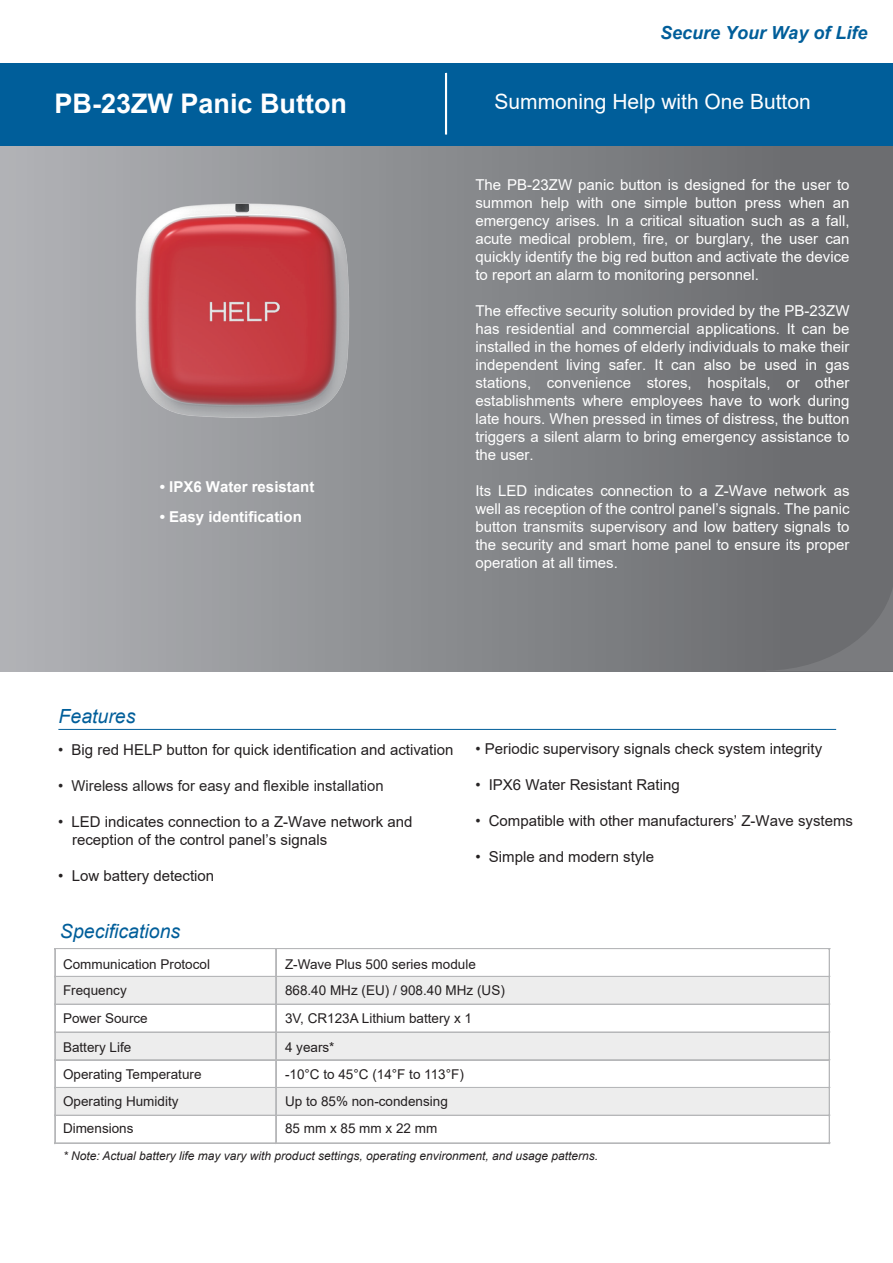
<style>
.page{position:relative;width:893px;height:1263px;background:#fff}
.page>*{position:absolute;margin:0;border:0;box-sizing:border-box;transform-origin:0 0}
.t1{font:700 27px "Arial";color:#fff}
.t2{font:21px "Arial";color:#fff}
.t3{font:italic 19.5px "Arial";color:#005e9a}
.t4{font:italic 700 18px "Arial";color:#005e9a}
.t5{font:15px/18px "Arial";color:#fff;text-align:justify}
.t6{font:15px/18px "Arial";color:#231f20}
.t7{font:15px "Arial";color:#282526}
.t8{font:700 15px "Arial";color:#fff}
.t9{font:13.5px/27px "Arial";color:#231f20}
.t10{font:italic 12px "Arial";color:#231f20}
.s1{color:#282526}
</style>
<div class="page">
<div style="left:0;top:145px;width:893px;height:526px;background:linear-gradient(to right,#b0b2b5,#656669)"></div>
<svg style="left:766px;top:575px;width:127px;height:96px;background:#6f7073"></svg>
<div style="left:0;top:63px;width:893px;height:83px;background:#005e9a"></div>
<hr style="left:58px;top:729px;width:778px;height:1px;background:#005e9a">
<hr style="left:445px;top:73px;width:2px;height:62px;background:#fff">
<hr style="left:55px;top:948px;width:221px;height:1px;background:#b6b7b9">
<hr style="left:276px;top:948px;width:553px;height:1px;background:#b6b7b9">
<div style="left:55px;top:977px;width:8px;height:27px;background:#ededed"></div>
<div style="left:268px;top:977px;width:8px;height:27px;background:#ededed"></div>
<div style="left:63px;top:977px;width:205px;height:27px;background:#ededed"></div>
<div style="left:276px;top:977px;width:8px;height:27px;background:#ededed"></div>
<div style="left:821px;top:977px;width:8px;height:27px;background:#ededed"></div>
<div style="left:284px;top:977px;width:537px;height:27px;background:#ededed"></div>
<hr style="left:55px;top:976px;width:221px;height:1px;background:#b6b7b9">
<hr style="left:276px;top:976px;width:553px;height:1px;background:#b6b7b9">
<hr style="left:55px;top:1004px;width:221px;height:1px;background:#b6b7b9">
<hr style="left:276px;top:1004px;width:553px;height:1px;background:#b6b7b9">
<div style="left:55px;top:1033px;width:8px;height:27px;background:#ededed"></div>
<div style="left:268px;top:1033px;width:8px;height:27px;background:#ededed"></div>
<div style="left:63px;top:1033px;width:205px;height:27px;background:#ededed"></div>
<div style="left:276px;top:1033px;width:8px;height:27px;background:#ededed"></div>
<div style="left:821px;top:1033px;width:8px;height:27px;background:#ededed"></div>
<div style="left:284px;top:1033px;width:537px;height:27px;background:#ededed"></div>
<hr style="left:55px;top:1032px;width:221px;height:1px;background:#b6b7b9">
<hr style="left:276px;top:1032px;width:553px;height:1px;background:#b6b7b9">
<hr style="left:55px;top:1060px;width:221px;height:1px;background:#b6b7b9">
<hr style="left:55px;top:1059px;width:221px;height:1px;background:#b6b7b9">
<hr style="left:276px;top:1060px;width:553px;height:1px;background:#b6b7b9">
<hr style="left:276px;top:1059px;width:553px;height:1px;background:#b6b7b9">
<div style="left:55px;top:1088px;width:8px;height:27px;background:#ededed"></div>
<div style="left:268px;top:1088px;width:8px;height:27px;background:#ededed"></div>
<div style="left:63px;top:1088px;width:205px;height:27px;background:#ededed"></div>
<div style="left:276px;top:1088px;width:8px;height:27px;background:#ededed"></div>
<div style="left:821px;top:1088px;width:8px;height:27px;background:#ededed"></div>
<div style="left:284px;top:1088px;width:537px;height:27px;background:#ededed"></div>
<hr style="left:55px;top:1087px;width:221px;height:1px;background:#b6b7b9">
<hr style="left:276px;top:1087px;width:553px;height:1px;background:#b6b7b9">
<hr style="left:55px;top:1115px;width:221px;height:1px;background:#b6b7b9">
<hr style="left:276px;top:1115px;width:553px;height:1px;background:#b6b7b9">
<svg style="left:54px;top:948px;width:2px;height:196px"></svg>
<hr style="left:55px;top:1143px;width:221px;height:1px;background:#b6b7b9">
<hr style="left:55px;top:1142px;width:221px;height:1px;background:#b6b7b9">
<svg style="left:275px;top:949px;width:2px;height:193px"></svg>
<hr style="left:276px;top:1143px;width:553px;height:1px;background:#b6b7b9">
<hr style="left:276px;top:1142px;width:553px;height:1px;background:#b6b7b9">
<svg style="left:829px;top:948px;width:1px;height:196px"></svg>
<img style="left:117px;top:189px;width:252px;height:242px">
<p class="t4" style="left:660px;top:21px;width:209px">Secure Your Way of Life</p>
<h1 class="t1" style="left:55px;top:84px;width:294px">PB-23ZW Panic Button</h1>
<h2 class="t2" style="left:494px;top:87px;width:318px">Summoning Help with One Button</h2>
<p class="t8" style="left:160px;top:476px;width:156px">• IPX6 Water resistant</p>
<p class="t8" style="left:160px;top:506px;width:143px">• Easy identification</p>
<p class="t5" style="left:475px;top:176px;width:376px">The PB-23ZW panic button is designed for the user to summon help with one simple button press when an emergency arises. In a critical situation such as a fall, acute medical problem, fire, or burglary, the user can quickly identify the big red button and activate the device to report an alarm to monitoring personnel.</p>
<p class="t5" style="left:475px;top:302px;width:376px">The effective security solution provided by the PB-23ZW has residential and commercial applications. It can be installed in the homes of elderly individuals to make their independent living safer. It can also be used in gas stations, convenience stores, hospitals, or other establishments where employees have to work during late hours. When pressed in times of distress, the button triggers a silent alarm to bring emergency assistance to the user.</p>
<p class="t5" style="left:475px;top:482px;width:376px">Its LED indicates connection to a Z-Wave network as well as reception of the control panel’s signals. The panic button transmits supervisory and low battery signals to the security and smart home panel to ensure its proper operation at all times.</p>
<h3 class="t3" style="left:59px;top:703px;width:78px">Features</h3>
<p class="t6" style="left:58px;top:740px;width:397px"><span class="s1">•</span> Big red HELP button for quick identification and activation</p>
<p class="t7" style="left:58px;top:775px;width:327px">• Wireless allows for easy and flexible installation</p>
<p class="t6" style="left:72px;top:812px;width:342px;text-indent:-14px"><span class="s1">•</span> LED indicates connection to a Z-Wave network and reception of the control panel’s signals</p>
<p class="t6" style="left:58px;top:866px;width:158px">• Low battery detection</p>
<h3 class="t3" style="left:60px;top:919px;width:122px">Specifications</h3>
<p class="t6" style="left:475px;top:740px;width:348px"><span class="s1">•</span> Periodic supervisory signals check system integrity</p>
<p class="t6" style="left:475px;top:776px;width:206px"><span class="s1">•</span> IPX6 Water Resistant Rating</p>
<p class="t6" style="left:475px;top:812px;width:379px"><span class="s1">•</span> Compatible with other manufacturers’ Z-Wave systems</p>
<p class="t6" style="left:475px;top:848px;width:180px">• Simple and modern style</p>
<p class="t9" style="left:63px;top:952px;width:149px;line-height:25.5px">Communication Protocol<br>Frequency</p>
<p class="t9" style="left:63px;top:1004px;width:86px;line-height:28.5px">Power Source<br>Battery Life</p>
<p class="t9" style="left:63px;top:1060px;width:140px">Operating Temperature<br>Operating Humidity<br>Dimensions</p>
<p class="t9" style="left:285px;top:952px;width:221px;line-height:25.5px">Z-Wave Plus 500 series module<br>868.40 MHz (EU) / 908.40 MHz (US)</p>
<p class="t9" style="left:285px;top:1004px;width:189px;line-height:28.5px">3V, CR123A Lithium battery x 1<br>4 years*</p>
<p class="t9" style="left:285px;top:1060px;width:180px">-10°C to 45°C (14°F to 113°F)<br>Up to 85% non-condensing<br>85 mm x 85 mm x 22 mm</p>
<p class="t10" style="left:63px;top:1148px;width:537px">* Note: Actual battery life may vary with product settings, operating environment, and usage patterns.</p>
</div>
